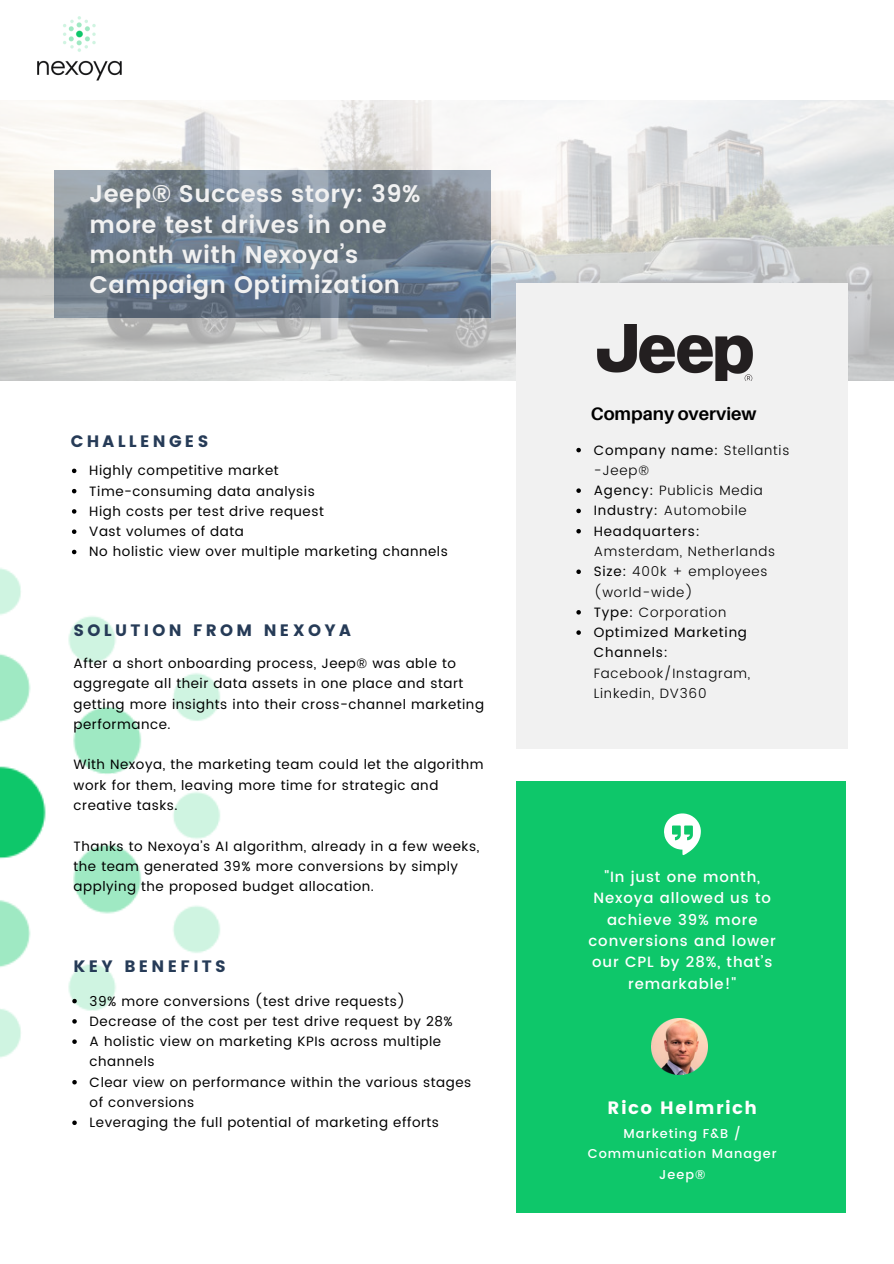
<style>
.page{position:relative;width:894px;height:1264px;background:#fff}
.page>*{position:absolute;margin:0;border:0;box-sizing:border-box;transform-origin:0 0}
.t1{font:600 24px "Poppins";letter-spacing:.02em;color:#f1f1f1}
.t2{font:700 18px "Aileron";color:#000}
.t3{font:17.85px "Poppins";letter-spacing:.08em;color:#fff}
.t4{font:16.5px "Poppins";letter-spacing:.2em;color:#263b57}
.t5{font:500 14.85px "Poppins";letter-spacing:.06em;color:#fff}
.t6{font:13.5px "Poppins";letter-spacing:.04em;color:#000}
.t7{font:300 13.5px/20.2px "Poppins";letter-spacing:.06em;color:#000}
.t8{font:500 12.9px "Poppins";letter-spacing:.08em;color:#fff}
.s1{font-weight:400}
</style>
<div class="page">
<div style="left:516px;top:781px;width:328px;height:431px;background:#0ec76a"></div>
<svg style="left:664px;top:813px;width:36px;height:42px"></svg>
<img style="left:0;top:100px;width:893px;height:280px">
<div style="left:516px;top:283px;width:331px;height:465px;background:#f1f1f1"></div>
<img style="left:38px;top:16px;width:83px;height:65px">
<img style="left:0;top:568px;width:220px;height:490px">
<img style="left:597px;top:325px;width:155px;height:56px">
<img style="left:651px;top:1018px;width:56px;height:56px">
<svg style="left:576px;top:448px;width:4px;height:4px"></svg>
<svg style="left:576px;top:488px;width:4px;height:5px"></svg>
<svg style="left:576px;top:508px;width:4px;height:5px"></svg>
<svg style="left:576px;top:529px;width:4px;height:4px"></svg>
<svg style="left:576px;top:569px;width:4px;height:5px"></svg>
<svg style="left:576px;top:610px;width:4px;height:4px"></svg>
<svg style="left:576px;top:630px;width:4px;height:5px"></svg>
<svg style="left:72px;top:468px;width:4px;height:5px"></svg>
<svg style="left:72px;top:489px;width:4px;height:4px"></svg>
<svg style="left:72px;top:509px;width:4px;height:4px"></svg>
<svg style="left:72px;top:529px;width:4px;height:5px"></svg>
<svg style="left:72px;top:549px;width:4px;height:5px"></svg>
<svg style="left:72px;top:998px;width:5px;height:5px"></svg>
<svg style="left:72px;top:1019px;width:5px;height:4px"></svg>
<svg style="left:72px;top:1039px;width:5px;height:4px"></svg>
<svg style="left:72px;top:1080px;width:5px;height:4px"></svg>
<svg style="left:72px;top:1120px;width:5px;height:4px"></svg>
<p class="t1" style="left:89px;top:180px;width:332px">Jeep® Success story: 39%</p>
<p class="t1" style="left:89px;top:210px;width:299px">more test drives in one</p>
<p class="t1" style="left:89px;top:241px;width:270px">month with Nexoya’s</p>
<p class="t1" style="left:89px;top:271px;width:312px">Campaign Optimization</p>
<p class="t4" style="left:71px;top:432px;width:139px">CHALLENGES</p>
<p class="t6" style="left:89px;top:463px;width:191px">Highly competitive market</p>
<p class="t6" style="left:89px;top:483px;width:227px">Time-consuming data analysis</p>
<p class="t6" style="left:89px;top:503px;width:236px">High costs per test drive request</p>
<p class="t6" style="left:89px;top:523px;width:156px">Vast volumes of data</p>
<p class="t6" style="left:89px;top:544px;width:360px">No holistic view over multiple marketing channels</p>
<p class="t4" style="left:74px;top:621px;width:279px">SOLUTION FROM NEXOYA</p>
<p class="t6" style="left:74px;top:655px;width:384px">After a short onboarding process, Jeep® was able to</p>
<p class="t6" style="left:74px;top:675px;width:391px">aggregate all their data assets in one place and start</p>
<p class="t6" style="left:74px;top:696px;width:412px">getting more insights into their cross-channel marketing</p>
<p class="t6" style="left:74px;top:716px;width:98px">performance.</p>
<p class="t6" style="left:74px;top:756px;width:411px">With Nexoya, the marketing team could let the algorithm</p>
<p class="t6" style="left:74px;top:777px;width:366px">work for them, leaving more time for strategic and</p>
<p class="t6" style="left:74px;top:797px;width:105px">creative tasks.</p>
<p class="t6" style="left:74px;top:838px;width:407px">Thanks to Nexoya’s AI algorithm, already in a few weeks,</p>
<p class="t6" style="left:74px;top:858px;width:386px">the team generated 39% more conversions by simply</p>
<p class="t6" style="left:74px;top:878px;width:302px">applying the proposed budget allocation.</p>
<p class="t4" style="left:74px;top:957px;width:154px">KEY BENEFITS</p>
<p class="t6" style="left:90px;top:993px;width:317px">39% more conversions (test drive requests)</p>
<p class="t6" style="left:90px;top:1013px;width:364px">Decrease of the cost per test drive request by 28%</p>
<p class="t6" style="left:90px;top:1033px;width:353px">A holistic view on marketing KPIs across multiple</p>
<p class="t6" style="left:90px;top:1074px;width:383px">Clear view on performance within the various stages</p>
<p class="t6" style="left:90px;top:1114px;width:351px">Leveraging the full potential of marketing efforts</p>
<p class="t6" style="left:90px;top:1053px;width:67px">channels</p>
<p class="t6" style="left:90px;top:1094px;width:106px">of conversions</p>
<p class="t2" style="left:590px;top:402px;width:167px">Company overview</p>
<p class="t7" style="left:593px;top:440px;width:197px"><span class="s1">Company name:</span> Stellantis -Jeep®</p>
<p class="t7" style="left:593px;top:480px;width:171px"><span class="s1">Agency:</span> Publicis Media</p>
<p class="t7" style="left:593px;top:500px;width:154px"><span class="s1">Industry:</span> Automobile</p>
<p class="t7" style="left:593px;top:521px;width:183px"><span class="s1">Headquarters:<br></span>Amsterdam, Netherlands</p>
<p class="t7" style="left:593px;top:561px;width:175px"><span class="s1">Size:</span> 400k + employees (world-wide)</p>
<p class="t7" style="left:593px;top:602px;width:134px"><span class="s1">Type:</span> Corporation</p>
<p class="t7" style="left:593px;top:622px;width:158px"><span class="s1">Optimized Marketing<br>Channels:<br></span>Facebook/Instagram,<br>Linkedin, DV360</p>
<p class="t5" style="left:604px;top:868px;width:157px">"In just one month,</p>
<p class="t5" style="left:593px;top:889px;width:179px">Nexoya allowed us to</p>
<p class="t5" style="left:606px;top:910px;width:152px">achieve 39% more</p>
<p class="t5" style="left:588px;top:932px;width:189px">conversions and lower</p>
<p class="t5" style="left:592px;top:953px;width:182px">our CPL by 28%, that’s</p>
<p class="t5" style="left:628px;top:974px;width:110px">remarkable!"</p>
<p class="t3" style="left:607px;top:1097px;width:151px">Rico Helmrich</p>
<p class="t8" style="left:623px;top:1125px;width:119px">Marketing F&amp;B /</p>
<p class="t8" style="left:587px;top:1146px;width:190px">Communication Manager</p>
<p class="t8" style="left:659px;top:1166px;width:47px">Jeep®</p>
</div>
